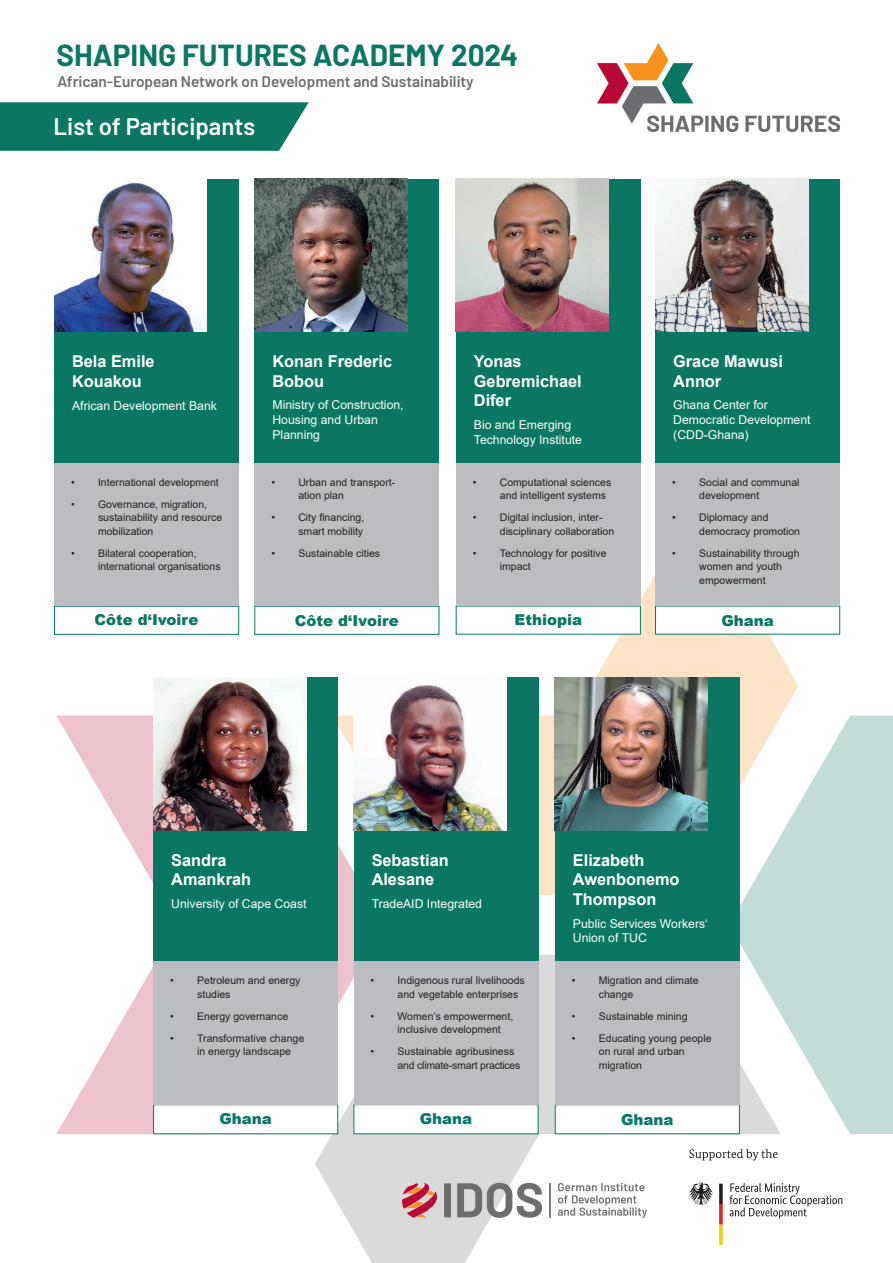
<style>
.page{position:relative;width:893px;height:1263px;background:#fff}
.page>*{position:absolute;margin:0;border:0;box-sizing:border-box;transform-origin:0 0}
.t1{font:700 29.7px "Barlow";color:#097763}
.t2{font:600 24px "Barlow";color:#fff}
.t3{font:700 16.35px/19.5px "Arial";color:#fff}
.t4{font:600 15.3px "Barlow";color:#6c6d70}
.t5{font:900 15px "Arial";color:#097763}
.t6{font:12.3px/14.7px "Arial";color:#fff}
.t7{font:10.5px/13.5px "Arial";color:#231f20}
</style>
<div class="page">
<svg style="left:740px;top:715px;width:153px;height:419px;background:#cae1dd"></svg>
<svg style="left:439px;top:575px;width:359px;height:320px"></svg>
<svg style="left:56px;top:715px;width:298px;height:419px"></svg>
<svg style="left:315px;top:955px;width:466px;height:308px"></svg>
<div style="left:354px;top:1104px;width:184px;height:30px;background:#fff"></div>
<div style="left:555px;top:1104px;width:185px;height:30px;background:#fff"></div>
<div style="left:153px;top:1104px;width:185px;height:30px;background:#fff"></div>
<div style="left:354px;top:961px;width:184px;height:144px;background:#bcbdc0"></div>
<div style="left:555px;top:961px;width:185px;height:144px;background:#bcbdc0"></div>
<div style="left:153px;top:961px;width:185px;height:144px;background:#bcbdc0"></div>
<div style="left:254px;top:606px;width:185px;height:29px;background:#fff;border:1px solid #097763"></div>
<div style="left:54px;top:606px;width:185px;height:29px;background:#fff;border:1px solid #097763"></div>
<div style="left:655px;top:606px;width:185px;height:28px;background:#fff"></div>
<div style="left:655px;top:462px;width:185px;height:144px;background:#bcbdc0"></div>
<div style="left:456px;top:606px;width:185px;height:28px;background:#fff"></div>
<div style="left:456px;top:462px;width:185px;height:144px;background:#bcbdc0"></div>
<div style="left:254px;top:462px;width:185px;height:144px;background:#bcbdc0"></div>
<div style="left:54px;top:462px;width:185px;height:144px;background:#bcbdc0"></div>
<svg style="left:597px;top:43px;width:141px;height:89px"></svg>
<svg style="left:745px;top:115px;width:95px;height:17px"></svg>
<svg style="left:0;top:102px;width:309px;height:49px;background:#167e6b"></svg>
<div style="left:54px;top:179px;width:185px;height:284px;background:#097763"></div>
<img style="left:54px;top:179px;width:153px;height:152px">
<div style="left:254px;top:179px;width:185px;height:283px;background:#097763"></div>
<img style="left:254px;top:179px;width:153px;height:152px">
<div style="left:456px;top:179px;width:185px;height:283px;background:#097763"></div>
<img style="left:456px;top:179px;width:153px;height:152px">
<div style="left:655px;top:179px;width:185px;height:283px;background:#097763"></div>
<img style="left:655px;top:179px;width:153px;height:152px">
<div style="left:153px;top:677px;width:185px;height:284px;background:#097763"></div>
<img style="left:153px;top:677px;width:153px;height:153px">
<div style="left:555px;top:677px;width:185px;height:284px;background:#097763"></div>
<img style="left:555px;top:677px;width:153px;height:153px">
<div style="left:354px;top:677px;width:184px;height:284px;background:#097763"></div>
<img style="left:354px;top:677px;width:152px;height:153px">
<svg style="left:457px;top:1183px;width:85px;height:35px"></svg>
<svg style="left:558px;top:1183px;width:89px;height:35px"></svg>
<hr style="left:549px;top:1183px;width:2px;height:35px;background:#6c6d70">
<svg style="left:402px;top:1183px;width:49px;height:35px;background:#c38388"></svg>
<svg style="left:689px;top:1149px;width:89px;height:11px"></svg>
<svg style="left:730px;top:1183px;width:112px;height:36px"></svg>
<svg style="left:689px;top:1183px;width:24px;height:22px"></svg>
<svg style="left:719px;top:1183px;width:4px;height:62px"></svg>
<h2 class="t1" style="left:57px;top:33px;width:463px">SHAPING FUTURES ACADEMY 2024</h2>
<h5 class="t4" style="left:57px;top:70px;width:418px">African-European Network on Development and Sustainability</h5>
<p class="t2" style="left:54px;top:109px;width:203px">List of Participants</p>
<p class="t3" style="left:72px;top:352px;width:84px">Bela Emile<br>Kouakou</p>
<p class="t6" style="left:72px;top:398px;width:146px">African Development Bank</p>
<p class="t7" style="left:71px;top:475px;width:149px">• International development</p>
<p class="t7" style="left:98px;top:497px;width:126px;text-indent:-27px">• Governance, migration, sustainability and resource mobilization</p>
<p class="t7" style="left:98px;top:546px;width:124px;text-indent:-27px">• Bilateral cooperation, international organisations</p>
<h5 class="t5" style="left:94px;top:609px;width:106px">Côte d‘Ivoire</h5>
<p class="t3" style="left:272px;top:352px;width:121px">Konan Frederic<br>Bobou</p>
<p class="t6" style="left:272px;top:398px;width:133px">Ministry of Construction,<br>Housing and Urban<br>Planning</p>
<p class="t7" style="left:298px;top:475px;width:98px;text-indent:-27px">• Urban and transport&shy;ation plan</p>
<p class="t7" style="left:271px;top:511px;width:94px;text-align:right">• City financing, smart mobility</p>
<p class="t7" style="left:271px;top:546px;width:110px">• Sustainable cities</p>
<h5 class="t5" style="left:295px;top:609px;width:106px">Côte d‘Ivoire</h5>
<p class="t3" style="left:474px;top:352px;width:109px">Yonas<br>Gebremichael<br>Difer</p>
<p class="t6" style="left:474px;top:417px;width:110px">Bio and Emerging<br>Technology Institute</p>
<p class="t7" style="left:500px;top:475px;width:113px;text-indent:-27px">• Computational sciences and intelligent systems</p>
<p class="t7" style="left:500px;top:511px;width:116px;text-indent:-27px">• Digital inclusion, inter&shy;disciplinary collaboration</p>
<p class="t7" style="left:500px;top:546px;width:108px;text-indent:-27px">• Technology for positive impact</p>
<p class="t5" style="left:515px;top:609px;width:69px">Ethiopia</p>
<p class="t3" style="left:673px;top:352px;width:111px">Grace Mawusi<br>Annor</p>
<p class="t6" style="left:673px;top:398px;width:139px">Ghana Center for<br>Democratic Development (CDD-Ghana)</p>
<p class="t7" style="left:699px;top:475px;width:102px;text-indent:-27px">• Social and communal development</p>
<p class="t7" style="left:699px;top:511px;width:102px;text-indent:-27px">• Diplomacy and democracy promotion</p>
<p class="t7" style="left:699px;top:546px;width:102px;text-indent:-27px">• Sustainability through women and youth empowerment</p>
<p class="t5" style="left:721px;top:610px;width:54px">Ghana</p>
<p class="t3" style="left:171px;top:850px;width:81px">Sandra<br>Amankrah</p>
<p class="t6" style="left:171px;top:896px;width:137px">University of Cape Coast</p>
<p class="t7" style="left:197px;top:974px;width:105px;text-indent:-27px">• Petroleum and energy studies</p>
<p class="t7" style="left:170px;top:1009px;width:120px">• Energy governance</p>
<p class="t7" style="left:197px;top:1031px;width:108px;text-indent:-27px">• Transformative change in energy landscape</p>
<p class="t3" style="left:372px;top:850px;width:79px">Sebastian<br>Alesane</p>
<p class="t6" style="left:372px;top:896px;width:112px">TradeAID Integrated</p>
<p class="t7" style="left:398px;top:974px;width:129px;text-indent:-27px">• Indigenous rural livelihoods and vegetable enterprises</p>
<p class="t7" style="left:398px;top:1009px;width:117px;text-indent:-27px">• Women’s empowerment, inclusive development</p>
<p class="t7" style="left:398px;top:1045px;width:124px;text-indent:-27px">• Sustainable agribusiness and climate-smart practices</p>
<p class="t3" style="left:573px;top:850px;width:108px">Elizabeth<br>Awenbonemo<br>Thompson</p>
<p class="t6" style="left:573px;top:916px;width:137px">Public Services Workers‘<br>Union of TUC</p>
<p class="t7" style="left:599px;top:974px;width:101px;text-indent:-27px">• Migration and climate change</p>
<p class="t7" style="left:572px;top:1009px;width:117px">• Sustainable mining</p>
<p class="t7" style="left:599px;top:1031px;width:114px;text-indent:-27px">• Educating young people on rural and urban migration</p>
<p class="t5" style="left:219px;top:1107px;width:54px">Ghana</p>
<h5 class="t5" style="left:621px;top:1109px;width:54px">Ghana</h5>
<h5 class="t5" style="left:420px;top:1108px;width:54px">Ghana</h5>
</div>
